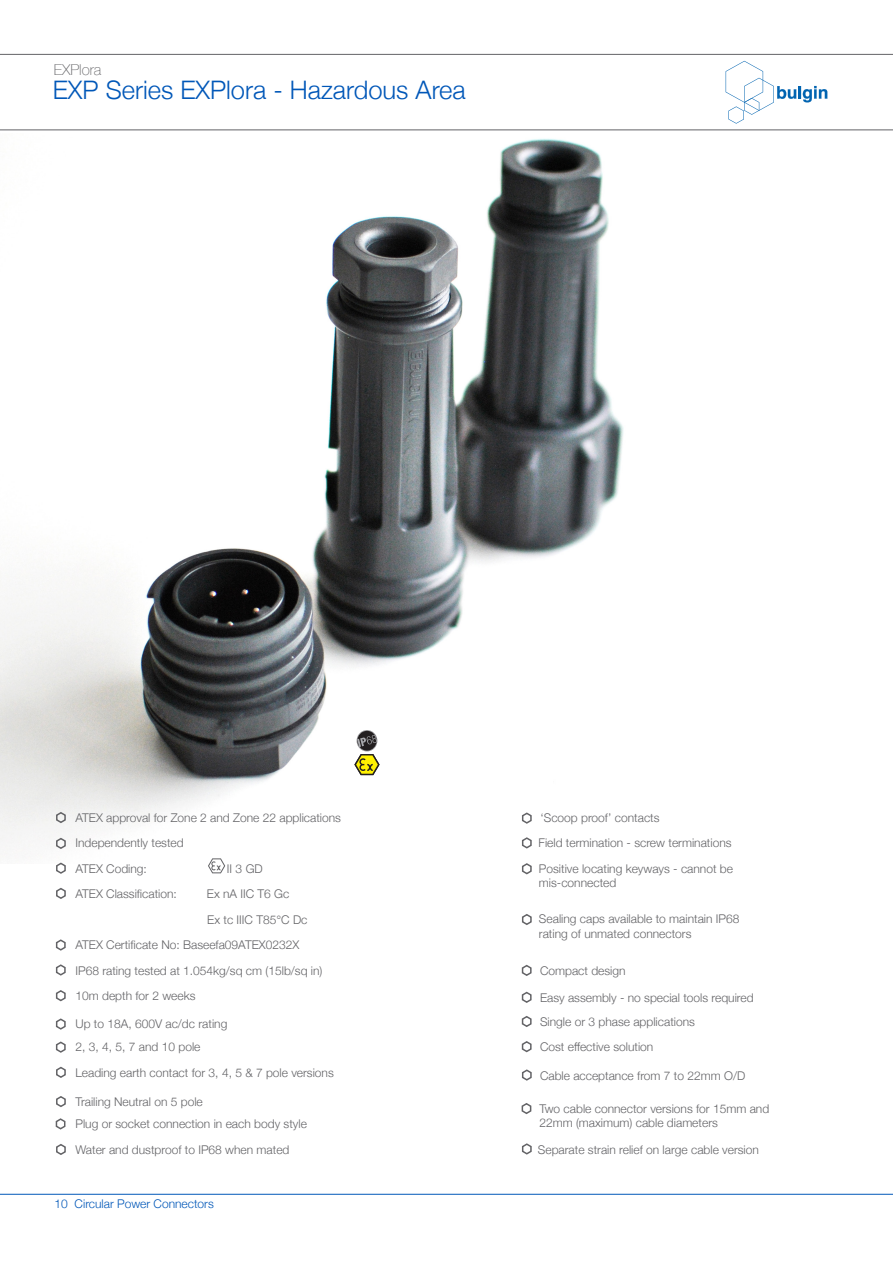
<style>
.page{position:relative;width:893px;height:1263px;background:#fff}
.page>*{position:absolute;margin:0;border:0;box-sizing:border-box;transform-origin:0 0}
.t1{font:300 25.5px "Helvetica Neue";color:#0057b8}
.t2{font:100 15px "Helvetica Neue";color:#636366}
.t3{font:300 12px "Helvetica Neue";color:#636366}
.t4{font:300 12px "Helvetica Neue";color:#0057b8}
</style>
<div class="page">
<svg style="left:726px;top:61px;width:101px;height:63px"></svg>
<hr style="left:0;top:54px;width:893px;height:1px;background:#636366">
<hr style="left:0;top:129px;width:893px;height:1px;background:#636366">
<hr style="left:0;top:1194px;width:893px;height:1px;background:#0057b8">
<img style="left:0;top:138px;width:624px;height:716px">
<svg style="left:55px;top:811px;width:12px;height:13px"></svg>
<svg style="left:55px;top:837px;width:12px;height:13px"></svg>
<svg style="left:56px;top:862px;width:10px;height:12px"></svg>
<svg style="left:56px;top:888px;width:10px;height:11px"></svg>
<svg style="left:55px;top:939px;width:11px;height:12px"></svg>
<svg style="left:55px;top:964px;width:11px;height:12px"></svg>
<svg style="left:55px;top:990px;width:11px;height:12px"></svg>
<svg style="left:55px;top:1018px;width:11px;height:12px"></svg>
<svg style="left:55px;top:1041px;width:11px;height:12px"></svg>
<svg style="left:56px;top:1066px;width:10px;height:12px"></svg>
<svg style="left:56px;top:1096px;width:10px;height:11px"></svg>
<svg style="left:55px;top:1118px;width:11px;height:12px"></svg>
<svg style="left:56px;top:1144px;width:10px;height:11px"></svg>
<svg style="left:521px;top:812px;width:12px;height:13px"></svg>
<svg style="left:521px;top:836px;width:12px;height:13px"></svg>
<svg style="left:522px;top:863px;width:10px;height:12px"></svg>
<svg style="left:522px;top:914px;width:10px;height:11px"></svg>
<svg style="left:521px;top:964px;width:11px;height:12px"></svg>
<svg style="left:521px;top:991px;width:11px;height:12px"></svg>
<svg style="left:521px;top:1016px;width:11px;height:11px"></svg>
<svg style="left:521px;top:1041px;width:11px;height:12px"></svg>
<svg style="left:522px;top:1069px;width:10px;height:12px"></svg>
<svg style="left:521px;top:1103px;width:11px;height:12px"></svg>
<svg style="left:522px;top:1143px;width:10px;height:12px"></svg>
<svg style="left:354px;top:730px;width:26px;height:45px"></svg>
<svg style="left:208px;top:858px;width:17px;height:15px"></svg>
<p class="t2" style="left:54px;top:59px;width:49px">EXPlora</p>
<p class="t1" style="left:53px;top:69px;width:414px">EXP Series EXPlora - Hazardous Area</p>
<p class="t3" style="left:75px;top:808px;width:267px">ATEX approval for Zone 2 and Zone 22 applications</p>
<p class="t3" style="left:75px;top:833px;width:110px">Independently tested</p>
<p class="t3" style="left:75px;top:859px;width:73px">ATEX Coding:</p>
<p class="t3" style="left:227px;top:859px;width:37px">II 3 GD</p>
<p class="t3" style="left:75px;top:884px;width:103px">ATEX Classification:</p>
<p class="t3" style="left:207px;top:884px;width:84px">Ex nA IIC T6 Gc</p>
<p class="t3" style="left:207px;top:910px;width:102px">Ex tc IIIC T85°C Dc</p>
<p class="t3" style="left:75px;top:935px;width:225px">ATEX Certificate No: Baseefa09ATEX0232X</p>
<p class="t3" style="left:75px;top:961px;width:248px">IP68 rating tested at 1.054kg/sq cm (15lb/sq in)</p>
<p class="t3" style="left:75px;top:986px;width:122px">10m depth for 2 weeks</p>
<p class="t3" style="left:75px;top:1013px;width:153px">Up to 18A, 600V ac/dc rating</p>
<p class="t3" style="left:75px;top:1037px;width:126px">2, 3, 4, 5, 7 and 10 pole</p>
<p class="t3" style="left:75px;top:1063px;width:260px">Leading earth contact for 3, 4, 5 &amp; 7 pole versions</p>
<p class="t3" style="left:75px;top:1091px;width:129px">Trailing Neutral on 5 pole</p>
<p class="t3" style="left:75px;top:1114px;width:233px">Plug or socket connection in each body style</p>
<p class="t3" style="left:75px;top:1140px;width:216px">Water and dustproof to IP68 when mated</p>
<p class="t4" style="left:55px;top:1194px;width:161px">10 Circular Power Connectors</p>
<p class="t3" style="left:540px;top:808px;width:121px">‘Scoop proof’ contacts</p>
<p class="t3" style="left:539px;top:833px;width:194px">Field termination - screw terminations</p>
<p class="t3" style="left:539px;top:859px;width:196px">Positive locating keyways - cannot be</p>
<p class="t3" style="left:539px;top:873px;width:79px">mis-connected</p>
<p class="t3" style="left:539px;top:909px;width:202px">Sealing caps available to maintain IP68</p>
<p class="t3" style="left:539px;top:924px;width:154px">rating of unmated connectors</p>
<p class="t3" style="left:540px;top:961px;width:87px">Compact design</p>
<p class="t3" style="left:540px;top:988px;width:215px">Easy assembly - no special tools required</p>
<p class="t3" style="left:540px;top:1012px;width:156px">Single or 3 phase applications</p>
<p class="t3" style="left:540px;top:1037px;width:115px">Cost effective solution</p>
<p class="t3" style="left:540px;top:1066px;width:207px">Cable acceptance from 7 to 22mm O/D</p>
<p class="t3" style="left:539px;top:1099px;width:231px">Two cable connector versions for 15mm and</p>
<p class="t3" style="left:539px;top:1113px;width:180px">22mm (maximum) cable diameters</p>
<p class="t3" style="left:538px;top:1140px;width:222px">Separate strain relief on large cable version</p>
</div>
